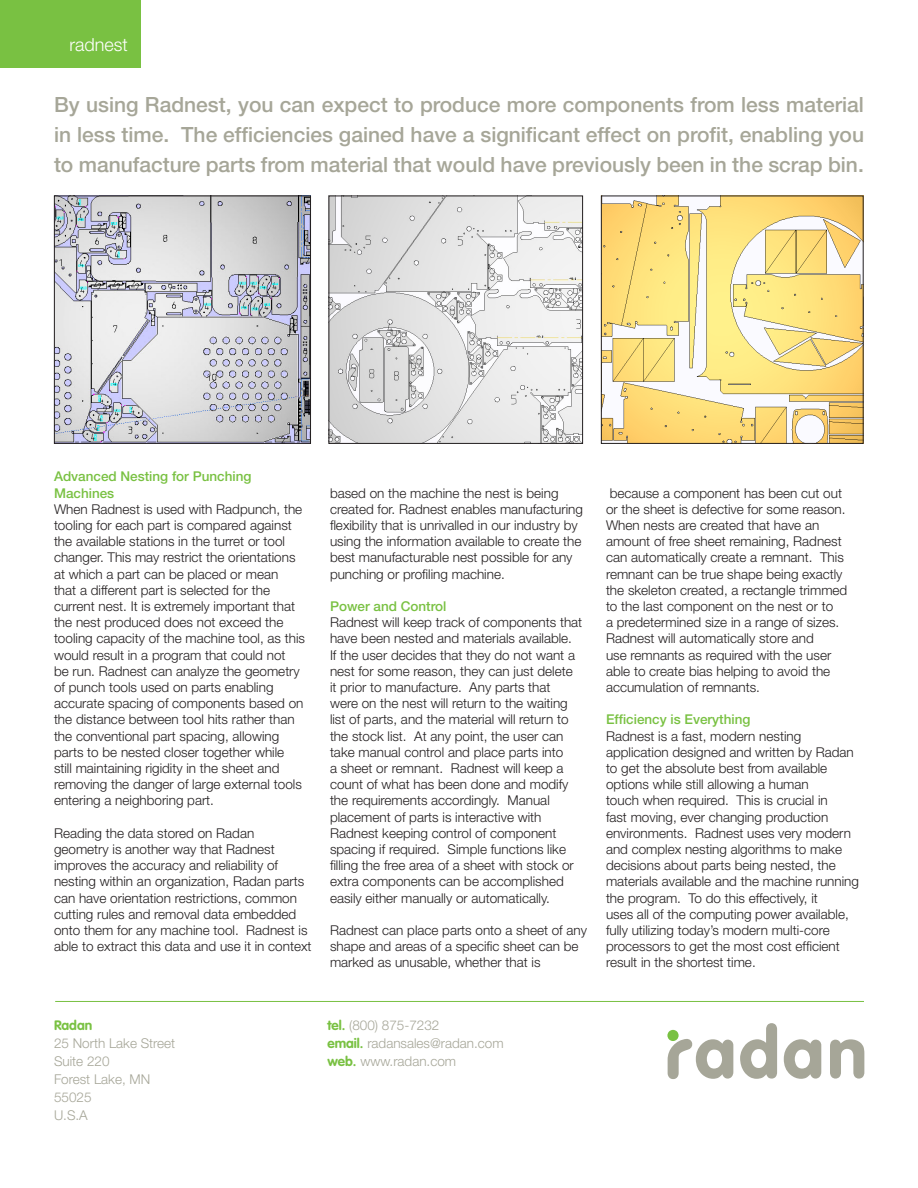
<style>
.page{position:relative;width:918px;height:1188px;background:#fff}
.page>*{position:absolute;margin:0;border:0;box-sizing:border-box;transform-origin:0 0}
.t1{font:74.85px "VAG Round";color:#a6a698}
.t2{font:500 21px/30px "Helvetica Neue";color:#a6a698;text-align:justify}
.t3{font:300 18px "Helvetica Neue";color:#fff}
.t4{font:300 13.5px/16.2px "Helvetica Neue";color:#231f20}
.t5{font:300 13.5px/18px "Helvetica Neue";color:#a6a698}
.t6{font:500 13.5px/16.2px "Helvetica Neue";color:#79c142}
.t7{font:700 13.5px "VAG Rounded";color:#79c142}
.s1{font-family:"VAG Rounded";font-weight:700;color:#79c142}
</style>
<div class="page">
<hr style="left:55px;top:1001px;width:809px;height:1px;background:#79c142">
<svg style="left:667px;top:1030px;width:26px;height:49px"></svg>
<img style="left:331px;top:198px;width:250px;height:244px">
<div style="left:329px;top:196px;width:254px;height:248px;border:1px solid #231f20"></div>
<img style="left:603px;top:198px;width:259px;height:244px">
<div style="left:601px;top:196px;width:263px;height:248px;border:1px solid #231f20"></div>
<img style="left:56px;top:198px;width:253px;height:244px">
<div style="left:54px;top:196px;width:257px;height:248px;border:1px solid #231f20"></div>
<div style="left:0;top:0;width:140px;height:68px;background:#79c142"></div>
<p class="t3" style="left:69px;top:33px;width:60px">radnest</p>
<p class="t2" style="left:54px;top:89px;width:812px">By using Radnest, you can expect to produce more components from less material in less time. The efficiencies gained have a significant effect on profit, enabling you to manufacture parts from material that would have previously been in the scrap bin.</p>
<p class="t6" style="left:54px;top:468px;width:199px">Advanced Nesting for Punching<br>Machines</p>
<p class="t4" style="left:54px;top:501px;width:253px">When Radnest is used with Radpunch, the tooling for each part is compared against the available stations in the turret or tool changer. This may restrict the orientations at which a part can be placed or mean<br>that a different part is selected for the current nest. It is extremely important that the nest produced does not exceed the tooling capacity of the machine tool, as this would result in a program that could not<br>be run. Radnest can analyze the geometry of punch tools used on parts enabling accurate spacing of components based on the distance between tool hits rather than the conventional part spacing, allowing parts to be nested closer together while still maintaining rigidity in the sheet and removing the danger of large external tools entering a neighboring part.</p>
<p class="t4" style="left:54px;top:825px;width:259px">Reading the data stored on Radan geometry is another way that Radnest improves the accuracy and reliability of nesting within an organization, Radan parts can have orientation restrictions, common cutting rules and removal data embedded onto them for any machine tool. Radnest is able to extract this data and use it in context</p>
<p class="t4" style="left:330px;top:485px;width:255px">based on the machine the nest is being created for. Radnest enables manufacturing flexibility that is unrivalled in our industry by using the information available to create the best manufacturable nest possible for any punching or profiling machine.</p>
<p class="t6" style="left:330px;top:598px;width:118px">Power and Control</p>
<p class="t4" style="left:330px;top:614px;width:254px">Radnest will keep track of components that have been nested and materials available.<br>If the user decides that they do not want a nest for some reason, they can just delete it prior to manufacture. Any parts that<br>were on the nest will return to the waiting list of parts, and the material will return to the stock list. At any point, the user can take manual control and place parts into<br>a sheet or remnant. Radnest will keep a count of what has been done and modify the requirements accordingly. Manual placement of parts is interactive with Radnest keeping control of component spacing if required. Simple functions like filling the free area of a sheet with stock or extra components can be accomplished easily either manually or automatically.</p>
<p class="t4" style="left:330px;top:922px;width:259px">Radnest can place parts onto a sheet of any shape and areas of a specific sheet can be marked as unusable, whether that is</p>
<p class="t4" style="left:606px;top:485px;width:243px">because a component has been cut out or the sheet is defective for some reason.<br>When nests are created that have an amount of free sheet remaining, Radnest can automatically create a remnant. This remnant can be true shape being exactly the skeleton created, a rectangle trimmed to the last component on the nest or to<br>a predetermined size in a range of sizes.<br>Radnest will automatically store and<br>use remnants as required with the user able to create bias helping to avoid the accumulation of remnants.</p>
<p class="t6" style="left:606px;top:711px;width:146px">Efficiency is Everything</p>
<p class="t4" style="left:606px;top:728px;width:255px">Radnest is a fast, modern nesting application designed and written by Radan to get the absolute best from available options while still allowing a human<br>touch when required. This is crucial in<br>fast moving, ever changing production environments. Radnest uses very modern and complex nesting algorithms to make decisions about parts being nested, the materials available and the machine running the program. To do this effectively, it<br>uses all of the computing power available, fully utilizing today’s modern multi-core processors to get the most cost efficient result in the shortest time.</p>
<p class="t7" style="left:54px;top:1018px;width:40px">Radan</p>
<p class="t5" style="left:54px;top:1034px;width:123px">25 North Lake Street</p>
<p class="t5" style="left:54px;top:1052px;width:57px">Suite 220</p>
<p class="t5" style="left:54px;top:1070px;width:98px">Forest Lake, MN</p>
<p class="t5" style="left:54px;top:1088px;width:39px">55025</p>
<p class="t5" style="left:54px;top:1106px;width:35px">U.S.A</p>
<p class="t5" style="left:327px;top:1016px;width:178px"><span class="s1">tel.</span> (800) 875-7232<br><span class="s1">email.</span> radansales@radan.com</p>
<p class="t5" style="left:327px;top:1052px;width:130px"><span class="s1">web.</span> www.radan.com</p>
<p class="t1" style="left:694px;top:1011px;width:177px">adan</p>
</div>
